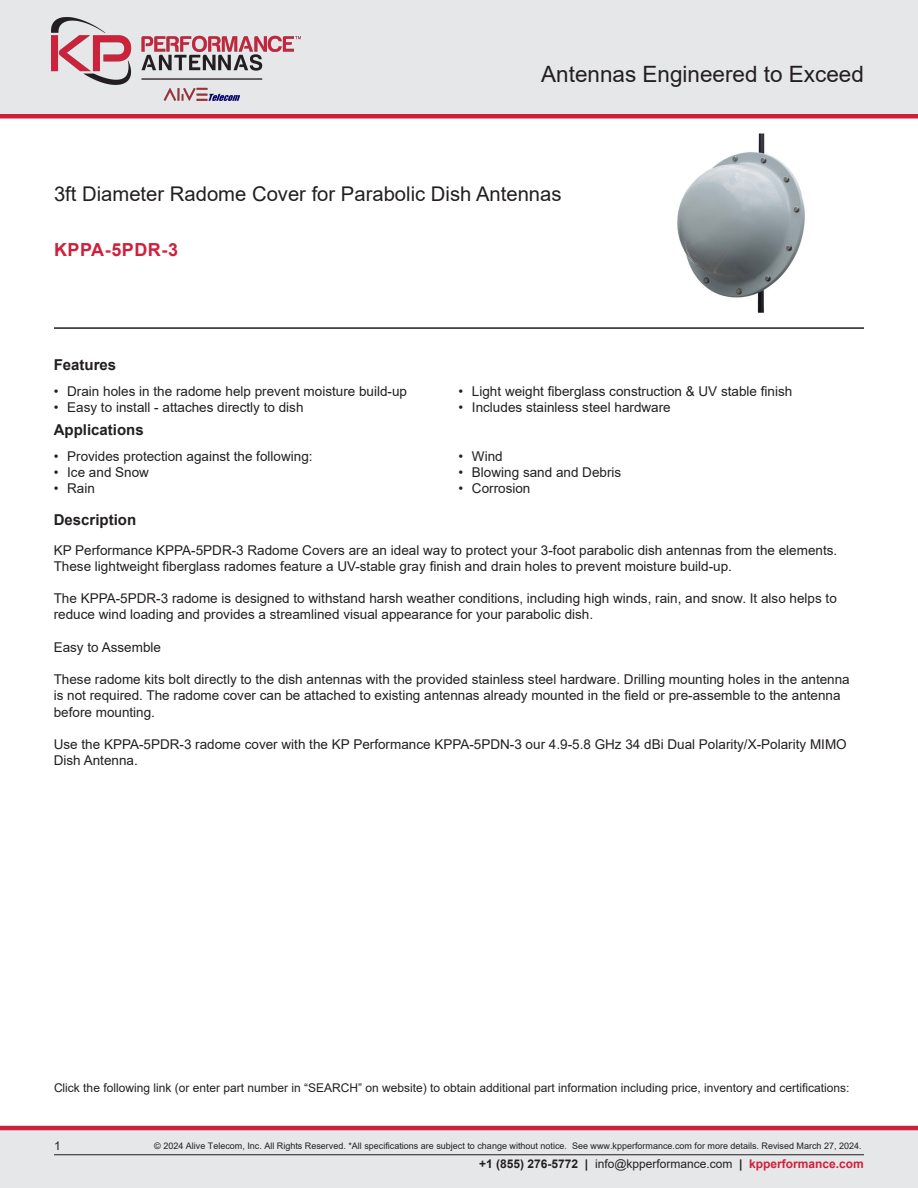
<style>
.page{position:relative;width:918px;height:1188px;background:#fff}
.page>*{position:absolute;margin:0;border:0;box-sizing:border-box;transform-origin:0 0}
.t1{font:22.5px "Arial";color:#231f20}
.Web_Description_Para{font:20.25px "Arial";color:#231f20}
.PN{font:700 18px "Arial";letter-spacing:.03em;color:#ce203c}
.LCOM_Section_Header{font:700 15px "Arial";color:#231f20}
.MarketingDescription{font:13.5px/16.2px "Arial";color:#231f20}
.Description_and_PN_L{font:12px "Arial";color:#231f20}
.t2{font:9px "Arial";color:#231f20}
.s1{font-weight:700}
.s2{font-weight:700;color:#ce203c}
</style>
<div class="page">
<div style="left:0;top:1130px;width:918px;height:58px;background:#e6e7e9"></div>
<hr style="left:0;top:1126px;width:918px;height:4px;background:#ce203c">
<div style="left:0;top:0;width:918px;height:116px;background:#e6e7e9"></div>
<hr style="left:0;top:114px;width:918px;height:4px;background:#ce203c">
<hr style="left:54px;top:1154px;width:810px;height:1px;background:#231f20">
<hr style="left:54px;top:327px;width:810px;height:2px;background:#231f20">
<img style="left:677px;top:133px;width:128px;height:180px">
<img style="left:51px;top:18px;width:250px;height:83px">
<h1 class="t1" style="left:541px;top:58px;width:324px">Antennas Engineered to Exceed</h1>
<h1 class="Web_Description_Para" style="left:54px;top:180px;width:509px">3ft Diameter Radome Cover for Parabolic Dish Antennas</h1>
<p class="PN" style="left:54px;top:237px;width:126px">KPPA-5PDR-3</p>
<p class="LCOM_Section_Header" style="left:54px;top:354px;width:64px">Features</p>
<p class="MarketingDescription" style="left:54px;top:383px;width:355px">• Drain holes in the radome help prevent moisture build-up</p>
<p class="MarketingDescription" style="left:54px;top:399px;width:251px">• Easy to install - attaches directly to dish</p>
<p class="LCOM_Section_Header" style="left:54px;top:419px;width:92px">Applications</p>
<p class="MarketingDescription" style="left:54px;top:448px;width:260px">• Provides protection against the following:</p>
<p class="MarketingDescription" style="left:54px;top:464px;width:97px">• Ice and Snow</p>
<p class="MarketingDescription" style="left:54px;top:480px;width:43px">• Rain</p>
<p class="MarketingDescription" style="left:458px;top:383px;width:335px">• Light weight fiberglass construction &amp; UV stable finish</p>
<p class="MarketingDescription" style="left:458px;top:399px;width:214px">• Includes stainless steel hardware</p>
<p class="MarketingDescription" style="left:458px;top:448px;width:46px">• Wind</p>
<p class="MarketingDescription" style="left:458px;top:464px;width:164px">• Blowing sand and Debris</p>
<p class="MarketingDescription" style="left:458px;top:480px;width:74px">• Corrosion</p>
<p class="LCOM_Section_Header" style="left:54px;top:509px;width:84px">Description</p>
<p class="MarketingDescription" style="left:54px;top:542px;width:785px">KP Performance KPPA-5PDR-3 Radome Covers are an ideal way to protect your 3-foot parabolic dish antennas from the elements.<br>These lightweight fiberglass radomes feature a UV-stable gray finish and drain holes to prevent moisture build-up.</p>
<p class="MarketingDescription" style="left:54px;top:590px;width:785px">The KPPA-5PDR-3 radome is designed to withstand harsh weather conditions, including high winds, rain, and snow. It also helps to reduce wind loading and provides a streamlined visual appearance for your parabolic dish.</p>
<p class="MarketingDescription" style="left:54px;top:639px;width:109px">Easy to Assemble</p>
<p class="MarketingDescription" style="left:54px;top:671px;width:798px">These radome kits bolt directly to the dish antennas with the provided stainless steel hardware. Drilling mounting holes in the antenna is not required. The radome cover can be attached to existing antennas already mounted in the field or pre-assemble to the antenna before mounting.</p>
<p class="MarketingDescription" style="left:54px;top:736px;width:795px">Use the KPPA-5PDR-3 radome cover with the KP Performance KPPA-5PDN-3 our 4.9-5.8 GHz 34 dBi Dual Polarity/X-Polarity MIMO<br>Dish Antenna.</p>
<p class="Description_and_PN_L" style="left:54px;top:1080px;width:797px">Click the following link (or enter part number in “SEARCH” on website) to obtain additional part information including price, inventory and certifications:</p>
<p class="Description_and_PN_L" style="left:54px;top:1137px;width:8px">1</p>
<p class="t2" style="left:154px;top:1140px;width:709px">© 2024 Alive Telecom, Inc. All Rights Reserved. *All specifications are subject to change without notice. See www.kpperformance.com for more details. Revised March 27, 2024.</p>
<p class="Description_and_PN_L" style="left:479px;top:1156px;width:386px"><span class="s1">+1 (855) 276-5772 |</span> info@kpperformance.com <span class="s1">|</span> <span class="s2">kpperformance.com</span></p>
</div>
